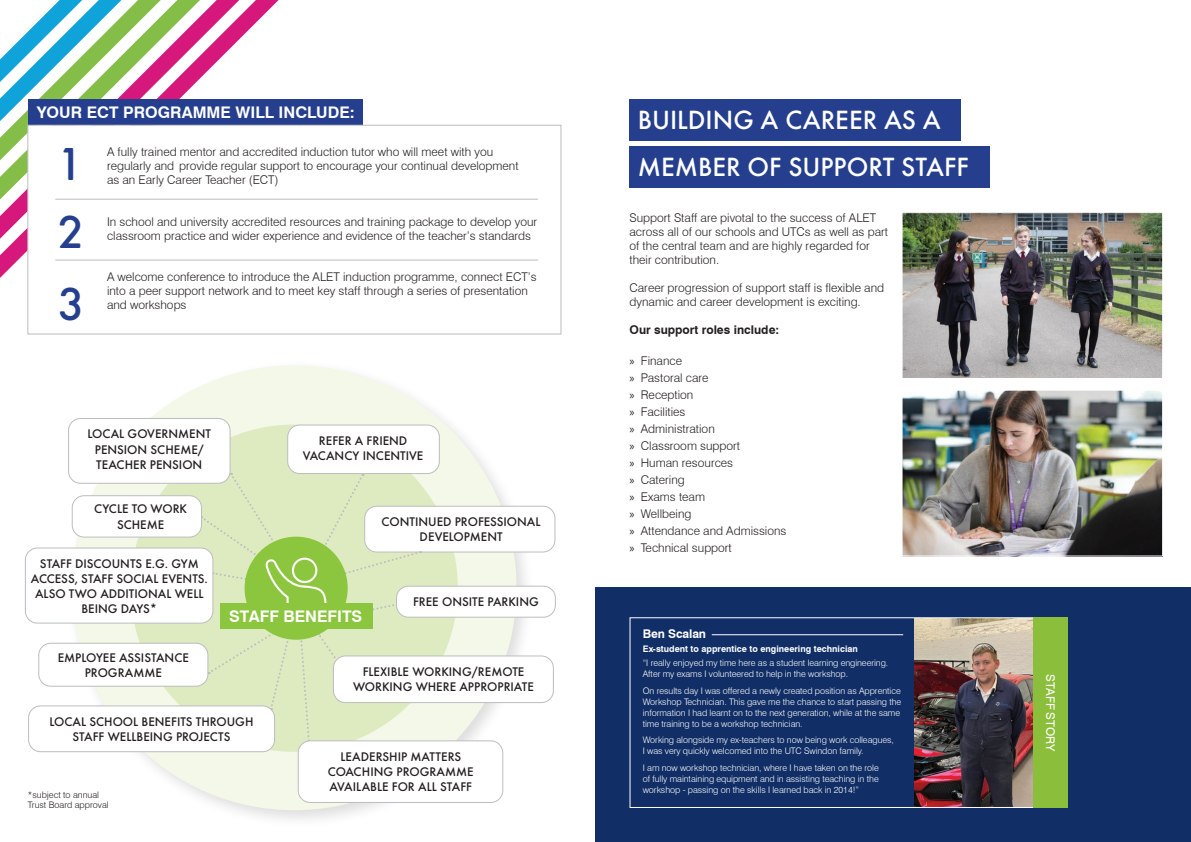
<style>
.page{position:relative;width:1191px;height:842px;background:#fff}
.page>*{position:absolute;margin:0;border:0;box-sizing:border-box;transform-origin:0 0}
.t1{font:500 48px/72.2px "Futura Round";color:#253f8e}
.t2{font:500 27.4px/46.8px "Futura Round";color:#fff}
.t3{font:700 16px "Swiss 721 BT";color:#fff}
.t4{font:500 13px/15px "Futura Round";color:#231f20;text-align:center}
.t5{font:300 12px/17px "Swiss 721 BT";color:#231f20}
.t6{font:700 12px "Swiss 721 BT";color:#231f20}
.t7{font:12px "Swiss 721 BT";letter-spacing:-.005em;color:#fff}
.t8{font:700 12px "Swiss 721 BT";letter-spacing:-.01em;color:#fff}
.t9{font:300 9px/11px "Swiss 721 BT";letter-spacing:-.005em;color:#fff}
.t10{font:700 9px "Swiss 721 BT";color:#fff}
.t11{font:300 9px/10px "Swiss 721 BT";color:#231f20}
.s1{font-family:"Myriad Pro";font-weight:400}
</style>
<div class="page">
<div style="left:595px;top:588px;width:596px;height:254px;background:#112f66"></div>
<img style="left:914px;top:619px;width:119px;height:187px">
<div style="left:629px;top:617px;width:439px;height:191px;border:1px solid #fff"></div>
<svg style="left:225px;top:0;width:40px;height:335px"></svg>
<svg style="left:186px;top:0;width:39px;height:335px"></svg>
<svg style="left:147px;top:0;width:39px;height:335px"></svg>
<svg style="left:27px;top:0;width:120px;height:335px"></svg>
<svg style="left:0;top:0;width:108px;height:278px"></svg>
<div style="left:65px;top:359px;width:470px;height:470px;background:#231f20;opacity:.15"></div>
<div style="left:72px;top:365px;width:444px;height:445px;background:#f3f8e8;border-radius:50%"></div>
<div style="left:130px;top:424px;width:328px;height:328px;background:#deebc1;border-radius:50%"></div>
<svg style="left:300px;top:638px;width:10px;height:107px"></svg>
<div style="left:69px;top:418px;width:161px;height:65px;background:#fff;border-radius:12px"></div>
<div style="left:68px;top:418px;width:162px;height:66px;border:1px solid #bcbdc0;border-radius:12px"></div>
<div style="left:629px;top:99px;width:332px;height:42px;background:#253f8e"></div>
<div style="left:629px;top:146px;width:361px;height:42px;background:#253f8e"></div>
<div style="left:28px;top:99px;width:335px;height:26px;background:#253f8e"></div>
<div style="left:27px;top:125px;width:534px;height:209px;background:#fff;border:1px solid #bcbdc0"></div>
<hr style="left:55px;top:199px;width:483px;height:1px;background:#bcbdc0">
<hr style="left:55px;top:260px;width:483px;height:1px;background:#bcbdc0">
<div style="left:39px;top:643px;width:169px;height:43px;background:#fff;border-radius:12px"></div>
<div style="left:38px;top:643px;width:170px;height:44px;border:1px solid #bcbdc0;border-radius:12px"></div>
<div style="left:365px;top:506px;width:190px;height:46px;background:#fff;border-radius:12px"></div>
<div style="left:364px;top:506px;width:191px;height:46px;border:1px solid #bcbdc0;border-radius:12px"></div>
<div style="left:396px;top:586px;width:159px;height:31px;background:#fff;border-radius:12px"></div>
<div style="left:396px;top:586px;width:160px;height:32px;border:1px solid #bcbdc0;border-radius:12px"></div>
<div style="left:298px;top:741px;width:205px;height:61px;background:#fff;border-radius:12px"></div>
<div style="left:298px;top:740px;width:205px;height:63px;border:1px solid #bcbdc0;border-radius:12px"></div>
<div style="left:1033px;top:617px;width:35px;height:191px;background:#8bbe3a"></div>
<hr style="left:711px;top:634px;width:192px;height:1px;background:#fff">
<svg style="left:209px;top:634px;width:80px;height:76px"></svg>
<svg style="left:317px;top:633px;width:22px;height:28px"></svg>
<div style="left:244px;top:537px;width:104px;height:103px;background:#8bc63e;border-radius:50%"></div>
<svg style="left:201px;top:473px;width:220px;height:145px"></svg>
<div style="left:220px;top:604px;width:153px;height:25px;background:#8bc63e"></div>
<div style="left:72px;top:496px;width:129px;height:41px;background:#fff;border-radius:12px"></div>
<div style="left:72px;top:495px;width:130px;height:43px;border:1px solid #bcbdc0;border-radius:12px"></div>
<div style="left:288px;top:425px;width:151px;height:48px;background:#fff;border-radius:12px"></div>
<div style="left:287px;top:424px;width:153px;height:50px;border:1px solid #bcbdc0;border-radius:12px"></div>
<div style="left:333px;top:656px;width:220px;height:46px;background:#fff;border-radius:12px"></div>
<div style="left:333px;top:655px;width:221px;height:48px;border:1px solid #bcbdc0;border-radius:12px"></div>
<div style="left:29px;top:706px;width:245px;height:46px;background:#fff;border-radius:12px"></div>
<div style="left:28px;top:705px;width:247px;height:47px;border:1px solid #bcbdc0;border-radius:12px"></div>
<div style="left:25px;top:548px;width:188px;height:75px;background:#fff;border-radius:12px"></div>
<div style="left:25px;top:547px;width:188px;height:77px;border:1px solid #bcbdc0;border-radius:12px"></div>
<img style="left:904px;top:215px;width:256px;height:161px">
<img style="left:904px;top:392px;width:256px;height:162px">
<div style="left:902px;top:390px;width:260px;height:166px;border:1px solid #fff"></div>
<h3 class="t3" style="left:37px;top:103px;width:319px">YOUR ECT PROGRAMME WILL INCLUDE:</h3>
<h1 class="t1" style="left:61px;top:124px;width:19px">1</h1>
<p class="t5" style="left:107px;top:145px;width:413px;line-height:14px">A fully trained mentor and accredited induction tutor who will meet with you regularly and provide regular support to encourage your continual development as an Early Career Teacher (ECT)</p>
<p class="t5" style="left:107px;top:214px;width:432px;line-height:14px">In school and university accredited resources and training package to develop your classroom practice and wider experience and evidence of the teacher’s standards</p>
<p class="t5" style="left:107px;top:270px;width:431px;line-height:14px">A welcome conference to introduce the ALET induction programme, connect ECT’s into a peer support network and to meet key staff through a series of presentation and workshops</p>
<h1 class="t1" style="left:59px;top:192px;width:28px">2<br>3</h1>
<p class="t4" style="left:88px;top:426px;width:125px">LOCAL GOVERNMENT<br>PENSION SCHEME/<br>TEACHER PENSION</p>
<p class="t4" style="left:94px;top:499px;width:94px;line-height:16px">CYCLE TO WORK<br>SCHEME</p>
<p class="t4" style="left:31px;top:555px;width:178px">STAFF DISCOUNTS E.G. GYM<br>ACCESS, STAFF SOCIAL EVENTS.<br>ALSO TWO ADDITIONAL WELL<br>BEING DAYS*</p>
<p class="t4" style="left:58px;top:649px;width:133px">EMPLOYEE ASSISTANCE<br>PROGRAMME</p>
<p class="t4" style="left:303px;top:432px;width:122px">REFER A FRIEND<br>VACANCY INCENTIVE</p>
<p class="t4" style="left:381px;top:513px;width:160px">CONTINUED PROFESSIONAL<br>DEVELOPMENT</p>
<h3 class="t3" style="left:229px;top:607px;width:134px">STAFF BENEFITS</h3>
<p class="t4" style="left:413px;top:593px;width:127px">FREE ONSITE PARKING</p>
<p class="t4" style="left:353px;top:663px;width:182px">FLEXIBLE WORKING/REMOTE<br>WORKING WHERE APPROPRIATE</p>
<p class="t4" style="left:49px;top:713px;width:206px">LOCAL SCHOOL BENEFITS THROUGH<br>STAFF WELLBEING PROJECTS</p>
<p class="t11" style="left:28px;top:790px;width:82px">*subject to annual<br>Trust Board approval</p>
<p class="t4" style="left:328px;top:748px;width:147px">LEADERSHIP MATTERS<br>COACHING PROGRAMME<br>AVAILABLE FOR ALL STAFF</p>
<h2 class="t2" style="left:638px;top:94px;width:332px">BUILDING A CAREER AS A<br>MEMBER OF SUPPORT STAFF</h2>
<p class="t5" style="left:629px;top:210px;width:260px;line-height:14px">Support Staff are pivotal to the success of ALET across all of our schools and UTCs as well as part of the central team and are highly regarded for their contribution.</p>
<p class="t5" style="left:629px;top:280px;width:256px;line-height:14px">Career progression of support staff is flexible and dynamic and career development is exciting.</p>
<p class="t6" style="left:629px;top:322px;width:151px">Our support roles include:</p>
<p class="t5" style="left:629px;top:352px;width:158px"><span class="s1">»</span> Finance<br><span class="s1">»</span> Pastoral care<br><span class="s1">»</span> Reception<br><span class="s1">»</span> Facilities<br><span class="s1">»</span> Administration<br><span class="s1">»</span> Classroom support<br><span class="s1">»</span> Human resources<br><span class="s1">»</span> Catering<br><span class="s1">»</span> Exams team<br><span class="s1">»</span> Wellbeing<br><span class="s1">»</span> Attendance and Admissions <span class="s1">»</span> Technical support</p>
<p class="t8" style="left:643px;top:627px;width:65px">Ben Scalan</p>
<p class="t10" style="left:643px;top:643px;width:217px">Ex-student to apprentice to engineering technician</p>
<p class="t9" style="left:643px;top:657px;width:247px">“I really enjoyed my time here as a student learning engineering.<br>After my exams I volunteered to help in the workshop.</p>
<p class="t9" style="left:643px;top:685px;width:260px">On results day I was offered a newly created position as Apprentice Workshop Technician. This gave me the chance to start passing the information I had learnt on to the next generation, while at the same time training to be a workshop technician.</p>
<p class="t9" style="left:643px;top:734px;width:253px">Working alongside my ex-teachers to now being work colleagues,<br>I was very quickly welcomed into the UTC Swindon family.</p>
<p class="t9" style="left:643px;top:762px;width:237px;text-align:justify">I am now workshop technician, where I have taken on the role of fully maintaining equipment and in assisting teaching in the workshop - passing on the skills I learned back in 2014!”</p>
<p class="t7" style="left:1057px;top:674px;width:78px;rotate:90deg">STAFF STORY</p>
</div>
